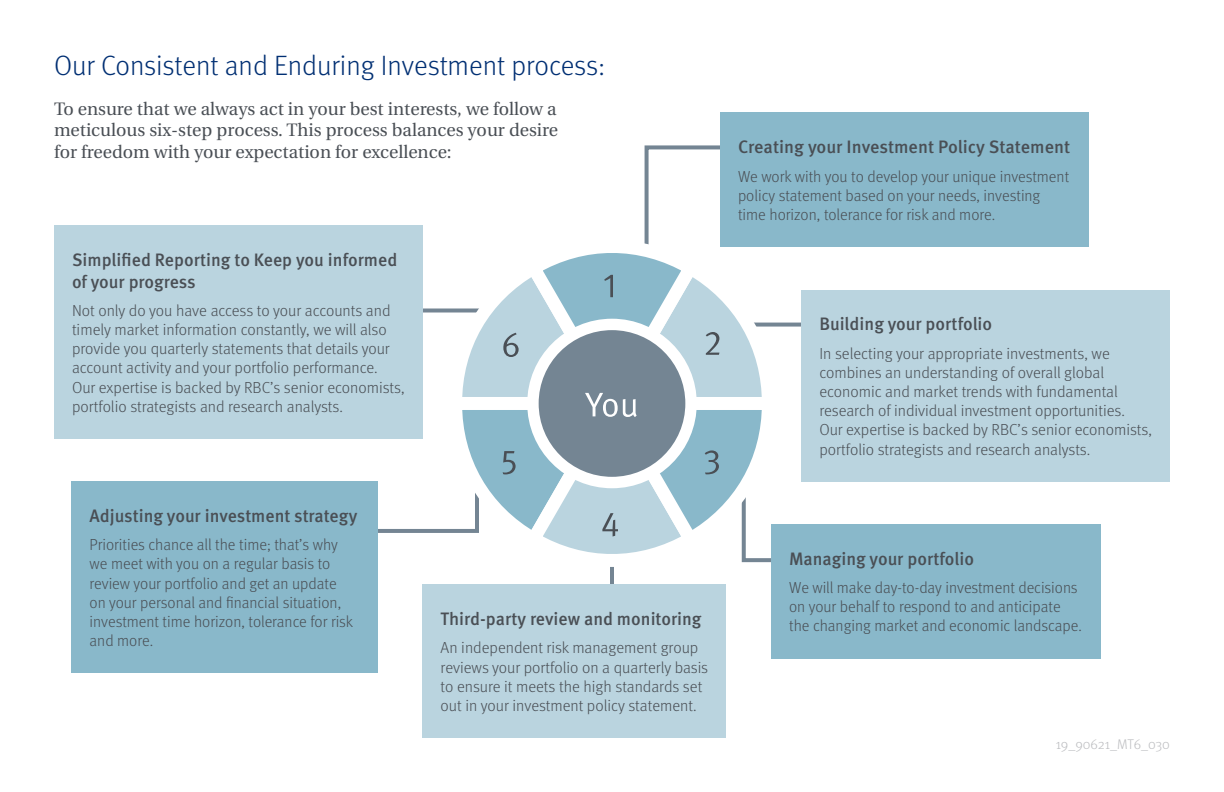
<style>
.page{position:relative;width:1224px;height:792px;background:#fff}
.page>*{position:absolute;margin:0;border:0;box-sizing:border-box;transform-origin:0 0}
.t1{font:300 28px "Meta OT";color:#002f73}
.t2{font:500 18px/21.6px "Meta OT";color:#4a4f55}
.t3{font:18px/21.6px "Utopia";color:#4a4f55}
.t4{font:300 16px/19.2px "Meta OT";color:#4a4f55}
.t5{font:300 14px "Meta OT";letter-spacing:-.01em;color:#bcbdc0}
</style>
<div class="page">
<hr style="left:610px;top:548px;width:4px;height:83px;background:#748593">
<svg style="left:787px;top:323px;width:14px;height:4px"></svg>
<div style="left:720px;top:113px;width:369px;height:134px;background:#89b8ca"></div>
<div style="left:801px;top:290px;width:369px;height:192px;background:#bad4df"></div>
<div style="left:771px;top:524px;width:329px;height:134px;background:#89b8ca"></div>
<div style="left:423px;top:585px;width:303px;height:153px;background:#bad4df"></div>
<div style="left:54px;top:225px;width:369px;height:214px;background:#bad4df"></div>
<div style="left:72px;top:482px;width:306px;height:191px;background:#89b8ca"></div>
<svg style="left:359px;top:145px;width:428px;height:422px"></svg>
<p class="t1" style="left:54px;top:49px;width:552px">Our Consistent and Enduring Investment process:</p>
<p class="t3" style="left:54px;top:98px;width:506px">To ensure that we always act in your best interests, we follow a meticulous six-step process. This process balances your desire</p>
<p class="t3" style="left:54px;top:141px;width:399px">for freedom with your expectation for excellence:</p>
<p class="t2" style="left:738px;top:137px;width:334px">Creating your Investment Policy Statement</p>
<p class="t4" style="left:738px;top:167px;width:333px">We work with you to develop your unique investment policy statement based on your needs, investing time horizon, tolerance for risk and more.</p>
<p class="t2" style="left:72px;top:249px;width:327px">Simplified Reporting to Keep you informed of your progress</p>
<p class="t4" style="left:72px;top:301px;width:320px">Not only do you have access to your accounts and timely market information constantly, we will also provide you quarterly statements that details your account activity and your portfolio performance.</p>
<p class="t4" style="left:72px;top:378px;width:334px">Our expertise is backed by RBC’s senior economists, portfolio strategists and research analysts.</p>
<p class="t2" style="left:90px;top:505px;width:269px">Adjusting your investment strategy</p>
<p class="t4" style="left:90px;top:535px;width:265px">Priorities chance all the time; that’s why we meet with you on a regular basis to review your portfolio and get an update on your personal and financial situation, investment time horizon, tolerance for risk and more.</p>
<p class="t2" style="left:441px;top:608px;width:262px">Third-party review and monitoring</p>
<p class="t4" style="left:441px;top:639px;width:269px">An independent risk management group reviews your portfolio on a quarterly basis to ensure it meets the high standards set out in your investment policy statement.</p>
<p class="t2" style="left:819px;top:314px;width:174px">Building your portfolio</p>
<p class="t4" style="left:819px;top:344px;width:307px">In selecting your appropriate investments, we combines an understanding of overall global economic and market trends with fundamental research of individual investment opportunities.</p>
<p class="t4" style="left:819px;top:420px;width:334px">Our expertise is backed by RBC’s senior economists, portfolio strategists and research analysts.</p>
<p class="t2" style="left:789px;top:548px;width:186px">Managing your portfolio</p>
<p class="t4" style="left:789px;top:578px;width:294px">We will make day-to-day investment decisions on your behalf to respond to and anticipate the changing market and economic landscape.</p>
<p class="t5" style="left:1056px;top:736px;width:116px">19_90621_MT6_030</p>
</div>
